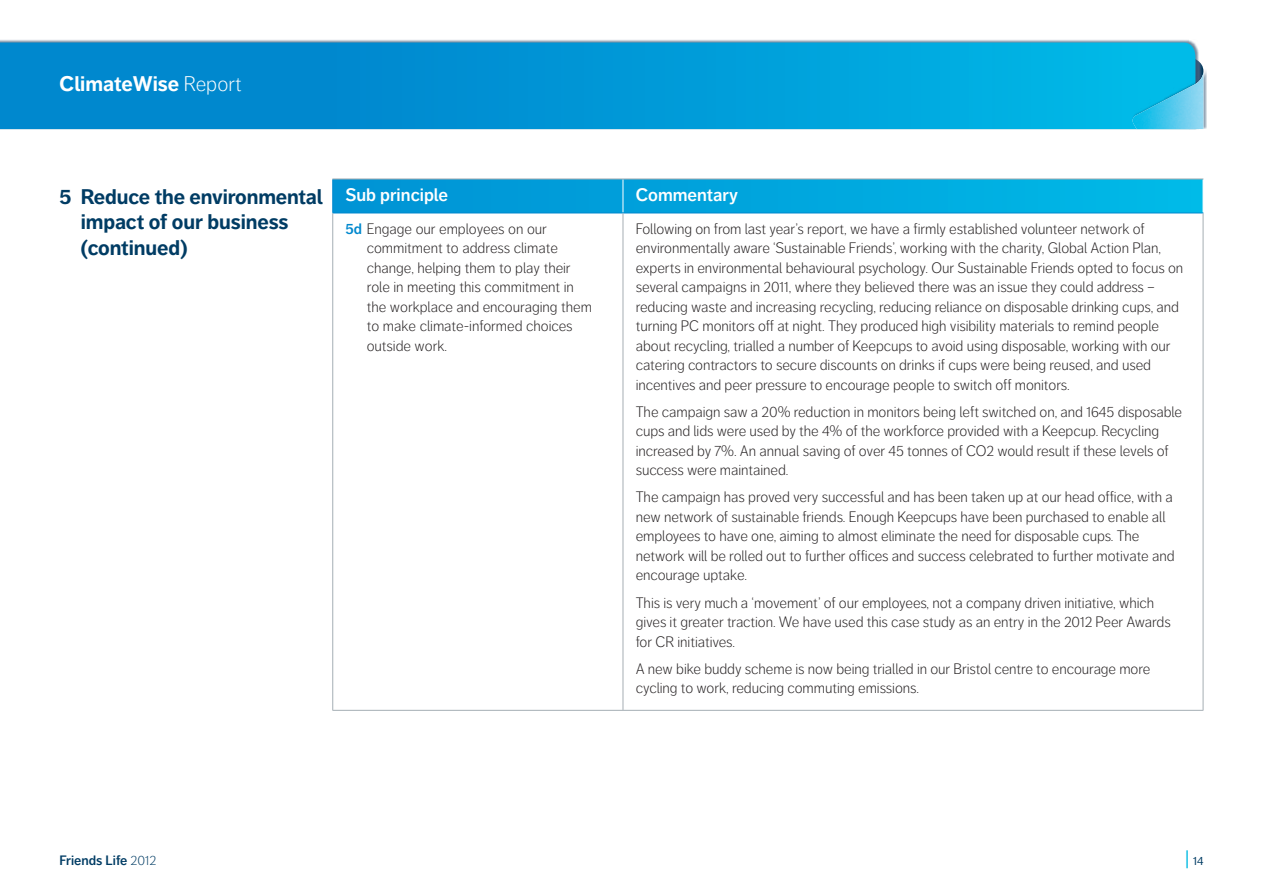
<style>
.page{position:relative;width:1263px;height:893px;background:#fff}
.page>*{position:absolute;margin:0;border:0;box-sizing:border-box;transform-origin:0 0}
.t1{font:700 21px/25.5px "Friends Life Dagny";letter-spacing:-.005em;color:#003c64}
.t2{font:700 21px "Friends Life Dagny";color:#fff}
.t3{font:600 18px "Friends Life Dagny";color:#fff}
.t4{font:300 15px/19.5px "Friends Life Dagny";letter-spacing:-.005em;color:#231f20}
.t5{font:600 13.5px "Friends Life Dagny";color:#003c64}
.t6{font:12px "Friends Life Dagny";color:#003c64}
.s1{font-weight:300}
.s2{font-weight:600;color:#0088ce}
.s3{font-weight:600;font-size:18.9px;color:#0dbde3}
</style>
<div class="page">
<div style="left:0;top:39px;width:1199px;height:90px;background:#00294e;opacity:.55"></div>
<svg style="left:0;top:43px;width:1195px;height:86px;background:#0098d6"></svg>
<div style="left:1133px;top:67px;width:74px;height:62px;background:#00294e;opacity:.45"></div>
<svg style="left:1130px;top:58px;width:74px;height:71px"></svg>
<img style="left:1131px;top:71px;width:72px;height:58px">
<svg style="left:333px;top:180px;width:870px;height:33px;background:#00a5dd"></svg>
<hr style="left:623px;top:179px;width:1px;height:34px;background:#fff">
<hr style="left:332px;top:179px;width:1px;height:34px;background:#0088ce">
<hr style="left:332px;top:179px;width:291px;height:1px;background:#a5aeb4">
<hr style="left:623px;top:179px;width:580px;height:1px;background:#a5aeb4">
<hr style="left:332px;top:710px;width:291px;height:1px;background:#a5aeb4">
<hr style="left:623px;top:710px;width:580px;height:1px;background:#a5aeb4">
<hr style="left:332px;top:213px;width:291px;height:1px;background:#0088ce">
<hr style="left:623px;top:213px;width:580px;height:1px;background:#0088ce">
<hr style="left:332px;top:213px;width:1px;height:497px;background:#a5aeb4">
<hr style="left:623px;top:213px;width:1px;height:497px;background:#a5aeb4">
<hr style="left:1203px;top:213px;width:1px;height:497px;background:#a5aeb4">
<h1 class="t2" style="left:60px;top:71px;width:184px">ClimateWise <span class="s1">Report</span></h1>
<h1 class="t1" style="left:81px;top:184px;width:243px;text-indent:-21px">5 Reduce the environmental impact of our business (continued)</h1>
<p class="t3" style="left:345px;top:185px;width:104px">Sub principle</p>
<p class="t3" style="left:636px;top:185px;width:104px">Commentary</p>
<p class="t4" style="left:367px;top:219px;width:227px;text-indent:-21px"><span class="s2">5d</span> Engage our employees on our commitment to address climate change, helping them to play their role in meeting this commitment in the workplace and encouraging them to make climate‑informed choices outside work.</p>
<p class="t4" style="left:636px;top:219px;width:549px">Following on from last year’s report, we have a firmly established volunteer network of environmentally aware ‘Sustainable Friends’, working with the charity, Global Action Plan, experts in environmental behavioural psychology. Our Sustainable Friends opted to focus on several campaigns in 2011, where they believed there was an issue they could address – reducing waste and increasing recycling, reducing reliance on disposable drinking cups, and turning PC monitors off at night. They produced high visibility materials to remind people about recycling, trialled a number of Keepcups to avoid using disposable, working with our catering contractors to secure discounts on drinks if cups were being reused, and used incentives and peer pressure to encourage people to switch off monitors.</p>
<p class="t4" style="left:636px;top:402px;width:548px">The campaign saw a 20% reduction in monitors being left switched on, and 1645 disposable cups and lids were used by the 4% of the workforce provided with a Keepcup. Recycling increased by 7%. An annual saving of over 45 tonnes of CO2 would result if these levels of success were maintained.</p>
<p class="t4" style="left:636px;top:488px;width:540px">The campaign has proved very successful and has been taken up at our head office, with a new network of sustainable friends. Enough Keepcups have been purchased to enable all employees to have one, aiming to almost eliminate the need for disposable cups. The network will be rolled out to further offices and success celebrated to further motivate and encourage uptake.</p>
<p class="t4" style="left:636px;top:593px;width:536px">This is very much a ‘movement’ of our employees, not a company driven initiative, which gives it greater traction. We have used this case study as an entry in the 2012 Peer Awards for CR initiatives.</p>
<p class="t4" style="left:636px;top:659px;width:516px">A new bike buddy scheme is now being trialled in our Bristol centre to encourage more cycling to work, reducing commuting emissions.</p>
<p class="t5" style="left:60px;top:852px;width:98px">Friends Life <span class="s1">2012</span></p>
<p class="t6" style="left:1185px;top:854px;width:20px"><span class="s3">|</span> 14</p>
</div>
